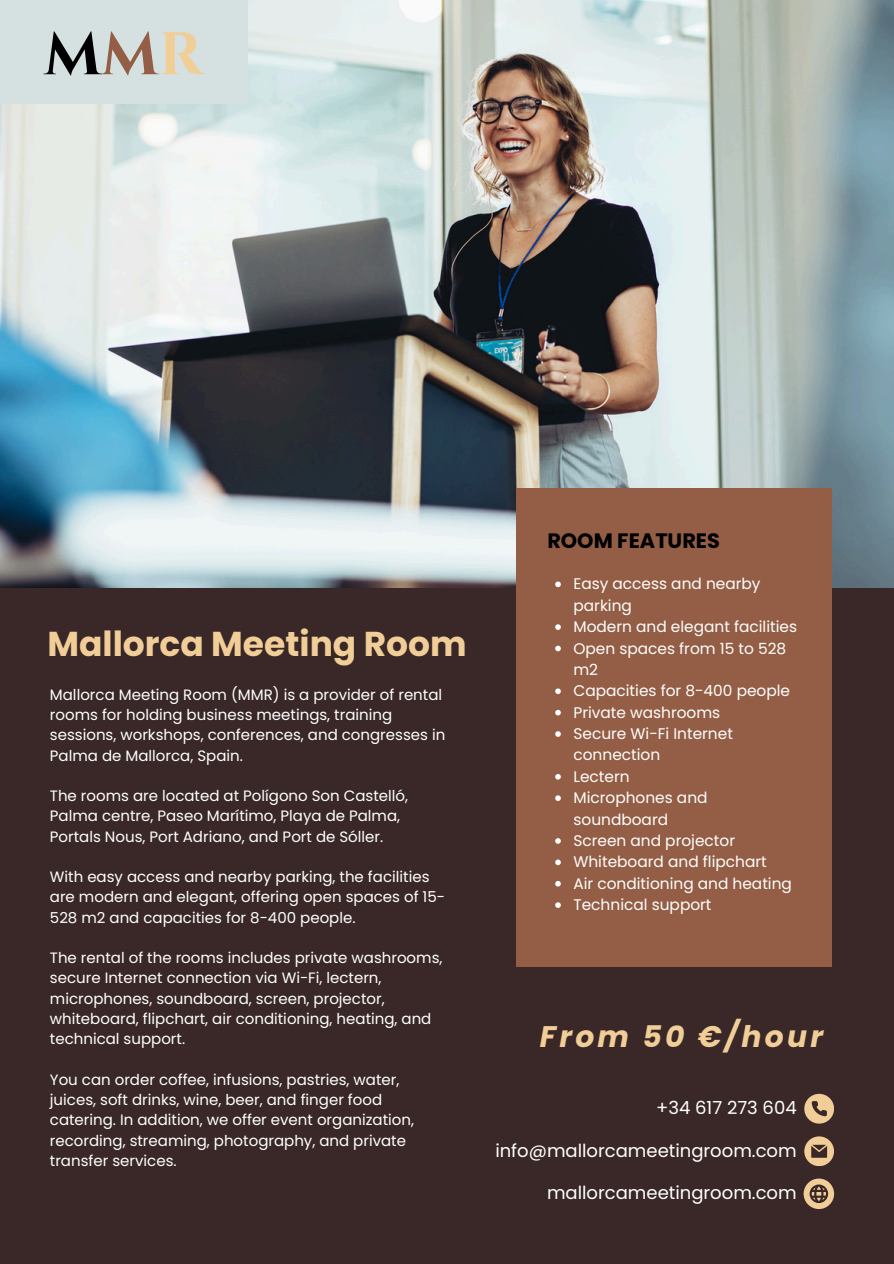
<style>
.page{position:relative;width:894px;height:1264px;background:#fff}
.page>*{position:absolute;margin:0;border:0;box-sizing:border-box;transform-origin:0 0}
.t1{font:700 60px "Cinzel";color:#000}
.t2{font:700 34.5px "Poppins";color:#f1cd98}
.t3{font:italic 700 29.7px "Poppins";letter-spacing:.11em;color:#f1cd98}
.t4{font:700 20.85px "Poppins";color:#000}
.t5{font:18px "Poppins";color:#fff}
.t6{font:15.3px/21.3px "Poppins";color:#fff}
.t7{font:15px/20.2px "Poppins";color:#fff}
.s1{color:#935e45}
.s2{color:#f1cd98}
</style>
<div class="page">
<div style="left:0;top:0;width:893px;height:1263px;background:#392827"></div>
<img style="left:0;top:0;width:893px;height:587px">
<div style="left:516px;top:488px;width:315px;height:478px;background:#935e45"></div>
<svg style="left:804px;top:1136px;width:29px;height:29px"></svg>
<svg style="left:804px;top:1093px;width:29px;height:30px"></svg>
<svg style="left:803px;top:1178px;width:30px;height:30px"></svg>
<div style="left:0;top:0;width:247px;height:104px;background:#d5e1e1"></div>
<svg style="left:555px;top:581px;width:5px;height:6px"></svg>
<svg style="left:555px;top:624px;width:5px;height:6px"></svg>
<svg style="left:555px;top:645px;width:5px;height:6px"></svg>
<svg style="left:555px;top:688px;width:5px;height:6px"></svg>
<svg style="left:555px;top:709px;width:5px;height:6px"></svg>
<svg style="left:555px;top:731px;width:5px;height:5px"></svg>
<svg style="left:555px;top:774px;width:5px;height:5px"></svg>
<svg style="left:555px;top:795px;width:5px;height:6px"></svg>
<svg style="left:555px;top:838px;width:5px;height:5px"></svg>
<svg style="left:555px;top:859px;width:5px;height:6px"></svg>
<svg style="left:555px;top:881px;width:5px;height:5px"></svg>
<svg style="left:555px;top:902px;width:5px;height:5px"></svg>
<h5 class="t1" style="left:44px;top:16px;width:161px">M<span class="s1">M</span><span class="s2">R</span></h5>
<p class="t2" style="left:47px;top:619px;width:421px">Mallorca Meeting Room</p>
<p class="t7" style="left:50px;top:684px;width:397px">Mallorca Meeting Room (MMR) is a provider of rental rooms for holding business meetings, training sessions, workshops, conferences, and congresses in Palma de Mallorca, Spain.</p>
<p class="t7" style="left:50px;top:785px;width:359px">The rooms are located at Polígono Son Castelló,<br>Palma centre, Paseo Marítimo, Playa de Palma,<br>Portals Nous, Port Adriano, and Port de Sóller.</p>
<h2 class="t7" style="left:50px;top:866px;width:396px">With easy access and nearby parking, the facilities are modern and elegant, offering open spaces of 15-<br>528 m2 and capacities for 8-400 people.</h2>
<p class="t7" style="left:50px;top:947px;width:394px">The rental of the rooms includes private washrooms, secure Internet connection via Wi-Fi, lectern, microphones, soundboard, screen, projector, whiteboard, flipchart, air conditioning, heating, and technical support.</p>
<p class="t7" style="left:50px;top:1069px;width:365px">You can order coffee, infusions, pastries, water, juices, soft drinks, wine, beer, and finger food catering. In addition, we offer event organization, recording, streaming, photography, and private transfer services.</p>
<p class="t4" style="left:547px;top:526px;width:174px">ROOM FEATURES</p>
<p class="t6" style="left:573px;top:573px;width:188px">Easy access and nearby parking</p>
<h1 class="t6" style="left:573px;top:616px;width:225px">Modern and elegant facilities</h1>
<h4 class="t6" style="left:573px;top:637px;width:214px">Open spaces from 15 to 528 m2</h4>
<p class="t6" style="left:573px;top:680px;width:218px">Capacities for 8-400 people</p>
<p class="t6" style="left:573px;top:701px;width:148px">Private washrooms</p>
<p class="t6" style="left:573px;top:723px;width:161px">Secure Wi-Fi Internet connection</p>
<p class="t6" style="left:573px;top:765px;width:58px">Lectern</p>
<p class="t6" style="left:573px;top:787px;width:136px">Microphones and soundboard</p>
<p class="t6" style="left:573px;top:830px;width:163px">Screen and projector</p>
<p class="t6" style="left:573px;top:851px;width:195px">Whiteboard and flipchart</p>
<p class="t6" style="left:573px;top:872px;width:220px">Air conditioning and heating</p>
<p class="t6" style="left:573px;top:894px;width:139px">Technical support</p>
<p class="t3" style="left:539px;top:1016px;width:284px">From 50 €/hour</p>
<p class="t5" style="left:656px;top:1095px;width:142px">+34 617 273 604</p>
<p class="t5" style="left:495px;top:1137px;width:303px">info@mallorcameetingroom.com</p>
<h3 class="t5" style="left:547px;top:1180px;width:251px">mallorcameetingroom.com</h3>
</div>
